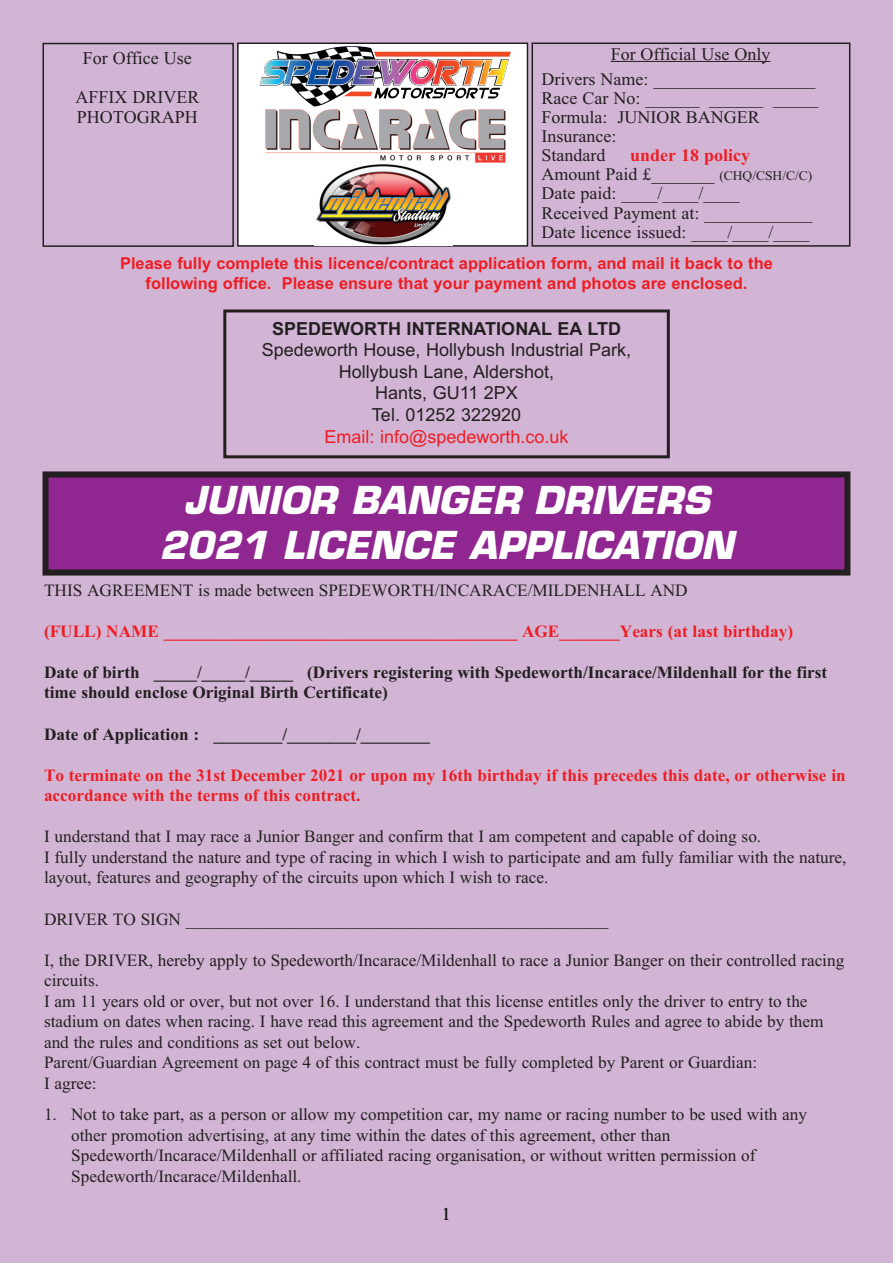
<style>
.page{position:relative;width:893px;height:1263px;background:#d2b5d5}
.page>*{position:absolute;margin:0;border:0;box-sizing:border-box;transform-origin:0 0}
.t1{font:italic 700 37.5px/45px "Eurostile";color:#fff;text-align:center}
.t2{font:18px/21.6px "Arial";color:#231f20;text-align:center}
.t3{font:18px/39px "Times New Roman";color:#231f20;text-align:center}
.t4{font:700 18px "Arial";color:#231f20}
.t5{font:18px "Arial";color:#ee1d23}
.t6{font:17.7px/19.2px "Times New Roman";color:#231f20}
.t7{font:17.25px/20.5px "Times New Roman";color:#231f20}
.t8{font:17.25px/20.5px "Times New Roman PS Bold MT OTF";color:#ee1d23}
.t9{font:17.25px/20.5px "Times New Roman PS Bold MT OTF";color:#231f20}
.t10{font:700 16.5px/19.8px "Arial";color:#ee1d23;text-align:center}
.s1{font-weight:700;color:#ee1d23}
.s2{font-size:13.2px}
</style>
<div class="page">
<div style="left:223px;top:309px;width:447px;height:149px;border:3px solid #231f20"></div>
<div style="left:46px;top:474px;width:801px;height:98px;background:#90268f"></div>
<div style="left:43px;top:471px;width:807px;height:104px;border:6px solid #231f20"></div>
<div style="left:43px;top:43px;width:191px;height:204px;border:2px solid #231f20"></div>
<div style="left:531px;top:43px;width:319px;height:204px;border:2px solid #231f20"></div>
<hr style="left:611px;top:61px;width:159px;height:1px;background:#231f20">
<div style="left:238px;top:43px;width:289px;height:203px;background:#fff"></div>
<div style="left:237px;top:43px;width:291px;height:204px;border:2px solid #231f20"></div>
<img style="left:259px;top:46px;width:252px;height:61px">
<img style="left:266px;top:109px;width:240px;height:53px">
<img style="left:315px;top:164px;width:138px;height:81px">
<p class="t3" style="left:75px;top:41px;width:125px">For Office Use<br>AFFIX DRIVER</p>
<p class="t3" style="left:77px;top:99px;width:122px">PHOTOGRAPH</p>
<p class="t6" style="left:541px;top:43px;width:275px;line-height:25px;text-indent:69px">For Official Use Only<br>Drivers Name: __________________</p>
<p class="t6" style="left:541px;top:90px;width:278px">Race Car No: ______ ______ _____<br>Formula: JUNIOR BANGER<br>Insurance:<br>Standard</p>
<p class="t6" style="left:541px;top:147px;width:272px;text-indent:89px"><span class="s1">under 18 policy<br></span>Amount Paid £_______ <span class="s2">(CHQ/CSH/C/C)<br></span>Date paid: ____/____/____<br>Received Payment at: ____________<br>Date licence issued: ____/____/____</p>
<p class="t10" style="left:120px;top:255px;width:654px">Please fully complete this licence/contract application form, and mail it back to the following office. Please ensure that your payment and photos are enclosed.</p>
<p class="t4" style="left:272px;top:322px;width:350px">SPEDEWORTH INTERNATIONAL EA LTD</p>
<p class="t2" style="left:262px;top:339px;width:371px">Spedeworth House, Hollybush Industrial Park,<br>Hollybush Lane, Aldershot,<br>Hants, GU11 2PX<br>Tel. 01252 322920</p>
<p class="t5" style="left:325px;top:426px;width:245px">Email: info@spedeworth.co.uk</p>
<h1 class="t1" style="left:159px;top:482px;width:583px">JUNIOR BANGER DRIVERS<br>2021 LICENCE APPLICATION</h1>
<p class="t7" style="left:44px;top:581px;width:645px">THIS AGREEMENT is made between SPEDEWORTH/INCARACE/MILDENHALL AND</p>
<p class="t8" style="left:44px;top:623px;width:751px">(FULL) NAME _________________________________________ AGE_______Years (at last birthday)</p>
<p class="t9" style="left:44px;top:664px;width:785px">Date of birth _____/_____/_____ (Drivers registering with Spedeworth/Incarace/Mildenhall for the first time should enclose Original Birth Certificate)</p>
<p class="t9" style="left:44px;top:725px;width:387px">Date of Application : ________/________/________</p>
<p class="t8" style="left:44px;top:766px;width:803px">To terminate on the 31st December 2021 or upon my 16th birthday if this precedes this date, or otherwise in accordance with the terms of this contract.</p>
<p class="t7" style="left:44px;top:828px;width:804px">I understand that I may race a Junior Banger and confirm that I am competent and capable of doing so.<br>I fully understand the nature and type of racing in which I wish to participate and am fully familiar with the nature, layout, features and geography of the circuits upon which I wish to race.</p>
<p class="t7" style="left:44px;top:910px;width:566px">DRIVER TO SIGN _________________________________________________</p>
<p class="t7" style="left:44px;top:951px;width:802px">I, the DRIVER, hereby apply to Spedeworth/Incarace/Mildenhall to race a Junior Banger on their controlled racing circuits.<br>I am 11 years old or over, but not over 16. I understand that this license entitles only the driver to entry to the stadium on dates when racing. I have read this agreement and the Spedeworth Rules and agree to abide by them and the rules and conditions as set out below.<br>Parent/Guardian Agreement on page 4 of this contract must be fully completed by Parent or Guardian:<br>I agree:</p>
<p class="t7" style="left:71px;top:1105px;width:737px;text-indent:-27px">1. Not to take part, as a person or allow my competition car, my name or racing number to be used with any other promotion advertising, at any time within the dates of this agreement, other than Spedeworth/Incarace/Mildenhall or affiliated racing organisation, or without written permission of Spedeworth/Incarace/Mildenhall.</p>
<p class="t3" style="left:442px;top:1196px;width:10px">1</p>
</div>
